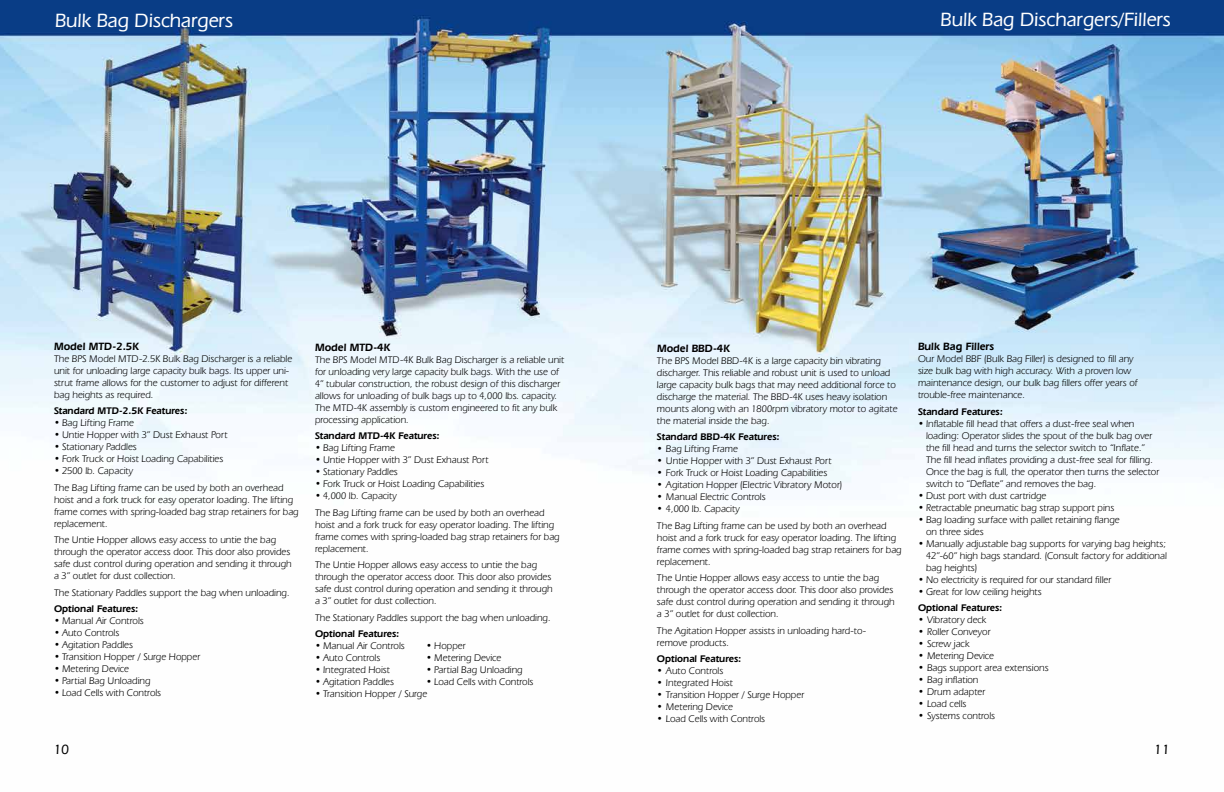
<style>
.page{position:relative;width:1224px;height:792px;background:#fff}
.page>*{position:absolute;margin:0;border:0;box-sizing:border-box;transform-origin:0 0}
.t1{font:500 20px "Eras IT Cby BT";color:#fff}
.t2{font:500 14px "Eras IT Cby BT";color:#000}
.t3{font:600 11px "Eras IT Cby BT";color:#000}
.t4{font:10px/12px "Eras IT Cby BT";color:#000}
.t5{font:600 10px "Eras IT Cby BT";color:#000}
.s1{font-weight:600}
</style>
<div class="page">
<img style="left:0;top:0;width:1224px;height:488px">
<h1 class="t1" style="left:55px;top:8px;width:179px">Bulk Bag Dischargers</h1>
<h1 class="t1" style="left:941px;top:8px;width:232px">Bulk Bag Dischargers/Fillers</h1>
<p class="t3" style="left:54px;top:340px;width:86px">Model MTD-2.5K</p>
<p class="t4" style="left:54px;top:353px;width:240px">The BPS Model MTD-2.5K Bulk Bag Discharger is a reliable unit for unloading large capacity bulk bags. Its upper uni&shy;strut frame allows for the customer to adjust for different bag heights as required.</p>
<p class="t5" style="left:54px;top:405px;width:135px">Standard MTD-2.5K Features:</p>
<p class="t4" style="left:54px;top:417px;width:82px"><span class="s1">•</span> Bag Lifting Frame</p>
<p class="t4" style="left:54px;top:429px;width:175px">• Untie Hopper with 3” Dust Exhaust Port</p>
<p class="t4" style="left:54px;top:441px;width:84px">• Stationary Paddles</p>
<p class="t4" style="left:54px;top:453px;width:171px">• Fork Truck or Hoist Loading Capabilities</p>
<p class="t4" style="left:54px;top:463px;width:231px;line-height:16.5px">• 2500 lb. Capacity<br>The Bag Lifting frame can be used by both an overhead</p>
<p class="t4" style="left:54px;top:494px;width:246px">hoist and a fork truck for easy operator loading. The lifting frame comes with spring-loaded bag strap retainers for bag replacement.</p>
<p class="t4" style="left:54px;top:534px;width:239px">The Untie Hopper allows easy access to untie the bag through the operator access door. This door also provides safe dust control during operation and sending it through a 3” outlet for dust collection.</p>
<p class="t4" style="left:54px;top:587px;width:237px">The Stationary Paddles support the bag when unloading.</p>
<p class="t5" style="left:54px;top:603px;width:86px">Optional Features:</p>
<p class="t4" style="left:54px;top:615px;width:91px"><span class="s1">•</span> Manual Air Controls</p>
<p class="t4" style="left:54px;top:627px;width:67px">• Auto Controls</p>
<p class="t4" style="left:54px;top:639px;width:81px">• Agitation Paddles</p>
<p class="t4" style="left:54px;top:651px;width:148px">• Transition Hopper / Surge Hopper</p>
<p class="t4" style="left:54px;top:663px;width:77px">• Metering Device</p>
<p class="t4" style="left:54px;top:675px;width:98px">• Partial Bag Unloading</p>
<p class="t4" style="left:54px;top:687px;width:109px">• Load Cells with Controls</p>
<p class="t3" style="left:315px;top:341px;width:77px">Model MTD-4K</p>
<p class="t4" style="left:315px;top:354px;width:251px">The BPS Model MTD-4K Bulk Bag Discharger is a reliable unit for unloading very large capacity bulk bags. With the use of 4” tubular construction, the robust design of this discharger allows for unloading of bulk bags up to 4,000 lbs. capacity.<br>The MTD-4K assembly is custom engineered to fit any bulk processing application.</p>
<p class="t5" style="left:315px;top:430px;width:126px">Standard MTD-4K Features:</p>
<p class="t4" style="left:315px;top:442px;width:82px"><span class="s1">•</span> Bag Lifting Frame</p>
<p class="t4" style="left:315px;top:454px;width:175px">• Untie Hopper with 3” Dust Exhaust Port</p>
<p class="t4" style="left:315px;top:466px;width:84px">• Stationary Paddles</p>
<p class="t4" style="left:315px;top:478px;width:171px">• Fork Truck or Hoist Loading Capabilities</p>
<p class="t4" style="left:315px;top:488px;width:231px;line-height:16.5px">• 4,000 lb. Capacity<br>The Bag Lifting frame can be used by both an overhead</p>
<p class="t4" style="left:315px;top:519px;width:246px">hoist and a fork truck for easy operator loading. The lifting frame comes with spring-loaded bag strap retainers for bag replacement.</p>
<p class="t4" style="left:315px;top:559px;width:239px">The Untie Hopper allows easy access to untie the bag through the operator access door. This door also provides safe dust control during operation and sending it through a 3” outlet for dust collection.</p>
<p class="t4" style="left:315px;top:612px;width:237px">The Stationary Paddles support the bag when unloading.</p>
<p class="t5" style="left:315px;top:628px;width:86px">Optional Features:</p>
<p class="t4" style="left:315px;top:640px;width:91px"><span class="s1">•</span> Manual Air Controls</p>
<p class="t4" style="left:315px;top:652px;width:67px">• Auto Controls</p>
<p class="t4" style="left:315px;top:664px;width:77px">• Integrated Hoist</p>
<p class="t4" style="left:315px;top:676px;width:81px">• Agitation Paddles</p>
<p class="t4" style="left:315px;top:688px;width:114px">• Transition Hopper / Surge</p>
<p class="t4" style="left:426px;top:640px;width:41px">• Hopper</p>
<p class="t4" style="left:426px;top:652px;width:77px">• Metering Device</p>
<p class="t4" style="left:426px;top:664px;width:98px">• Partial Bag Unloading</p>
<p class="t4" style="left:426px;top:676px;width:109px">• Load Cells with Controls</p>
<p class="t3" style="left:657px;top:341px;width:74px">Model BBD-4K</p>
<p class="t4" style="left:657px;top:354px;width:242px">The BPS Model BBD-4K is a large capacity bin vibrating discharger. This reliable and robust unit is used to unload large capacity bulk bags that may need additional force to discharge the material. The BBD-4K uses heavy isolation mounts along with an 1800rpm vibratory motor to agitate the material inside the bag.</p>
<p class="t5" style="left:657px;top:431px;width:124px">Standard BBD-4K Features:</p>
<p class="t4" style="left:657px;top:443px;width:83px">• Bag Lifting Frame</p>
<p class="t4" style="left:657px;top:455px;width:176px">• Untie Hopper with 3” Dust Exhaust Port</p>
<p class="t4" style="left:657px;top:467px;width:172px">• Fork Truck or Hoist Loading Capabilities</p>
<p class="t4" style="left:657px;top:479px;width:187px">• Agitation Hopper (Electric Vibratory Motor)</p>
<p class="t4" style="left:657px;top:491px;width:110px">• Manual Electric Controls</p>
<p class="t4" style="left:657px;top:500px;width:231px;line-height:16.5px">• 4,000 lb. Capacity<br>The Bag Lifting frame can be used by both an overhead</p>
<p class="t4" style="left:657px;top:531px;width:246px">hoist and a fork truck for easy operator loading. The lifting frame comes with spring-loaded bag strap retainers for bag replacement.</p>
<p class="t4" style="left:657px;top:572px;width:239px">The Untie Hopper allows easy access to untie the bag through the operator access door. This door also provides safe dust control during operation and sending it through a 3” outlet for dust collection.</p>
<p class="t4" style="left:657px;top:624px;width:211px">The Agitation Hopper assists in unloading hard-to&shy;remove products.</p>
<p class="t5" style="left:657px;top:653px;width:86px">Optional Features:</p>
<p class="t4" style="left:657px;top:665px;width:68px">• Auto Controls</p>
<p class="t4" style="left:657px;top:677px;width:78px">• Integrated Hoist</p>
<p class="t4" style="left:657px;top:689px;width:149px">• Transition Hopper / Surge Hopper</p>
<p class="t4" style="left:657px;top:701px;width:78px">• Metering Device</p>
<p class="t4" style="left:657px;top:713px;width:110px">• Load Cells with Controls</p>
<p class="t3" style="left:918px;top:340px;width:77px">Bulk Bag Fillers</p>
<p class="t4" style="left:918px;top:353px;width:221px">Our Model BBF (Bulk Bag Filler) is designed to fill any size bulk bag with high accuracy. With a proven low maintenance design, our bulk bag fillers offer years of trouble-free maintenance.</p>
<p class="t5" style="left:918px;top:405px;width:86px">Standard Features:</p>
<p class="t4" style="left:926px;top:417px;width:235px;text-indent:-8px">• Inflatable fill head that offers a dust-free seal when loading: Operator slides the spout of the bulk bag over the fill head and turns the selector switch to “Inflate.” The fill head inflates providing a dust-free seal for filling.<br>Once the bag is full, the operator then turns the selector switch to “Deflate” and removes the bag.</p>
<p class="t4" style="left:918px;top:489px;width:130px">• Dust port with dust cartridge</p>
<p class="t4" style="left:918px;top:501px;width:198px">• Retractable pneumatic bag strap support pins</p>
<p class="t4" style="left:926px;top:513px;width:195px;text-indent:-8px">• Bag loading surface with pallet retaining flange on three sides</p>
<p class="t4" style="left:926px;top:537px;width:242px;text-align:justify;text-indent:-8px">• Manually adjustable bag supports for varying bag heights; 42”-60” high bags standard. (Consult factory for additional bag heights)</p>
<p class="t4" style="left:918px;top:573px;width:195px">• No electricity is required for our standard filler</p>
<p class="t4" style="left:918px;top:585px;width:125px">• Great for low ceiling heights</p>
<p class="t5" style="left:918px;top:602px;width:86px">Optional Features:</p>
<p class="t4" style="left:918px;top:614px;width:70px">• Vibratory deck</p>
<p class="t4" style="left:918px;top:626px;width:74px">• Roller Conveyor</p>
<p class="t4" style="left:918px;top:638px;width:53px">• Screw jack</p>
<p class="t4" style="left:918px;top:650px;width:78px">• Metering Device</p>
<p class="t4" style="left:918px;top:662px;width:132px">• Bags support area extensions</p>
<p class="t4" style="left:918px;top:674px;width:62px">• Bag inflation</p>
<p class="t4" style="left:918px;top:686px;width:69px">• Drum adapter</p>
<p class="t4" style="left:918px;top:698px;width:50px">• Load cells</p>
<p class="t4" style="left:918px;top:710px;width:79px">• Systems controls</p>
<h2 class="t2" style="left:54px;top:741px;width:17px">10</h2>
<h2 class="t2" style="left:1154px;top:741px;width:17px">11</h2>
</div>
